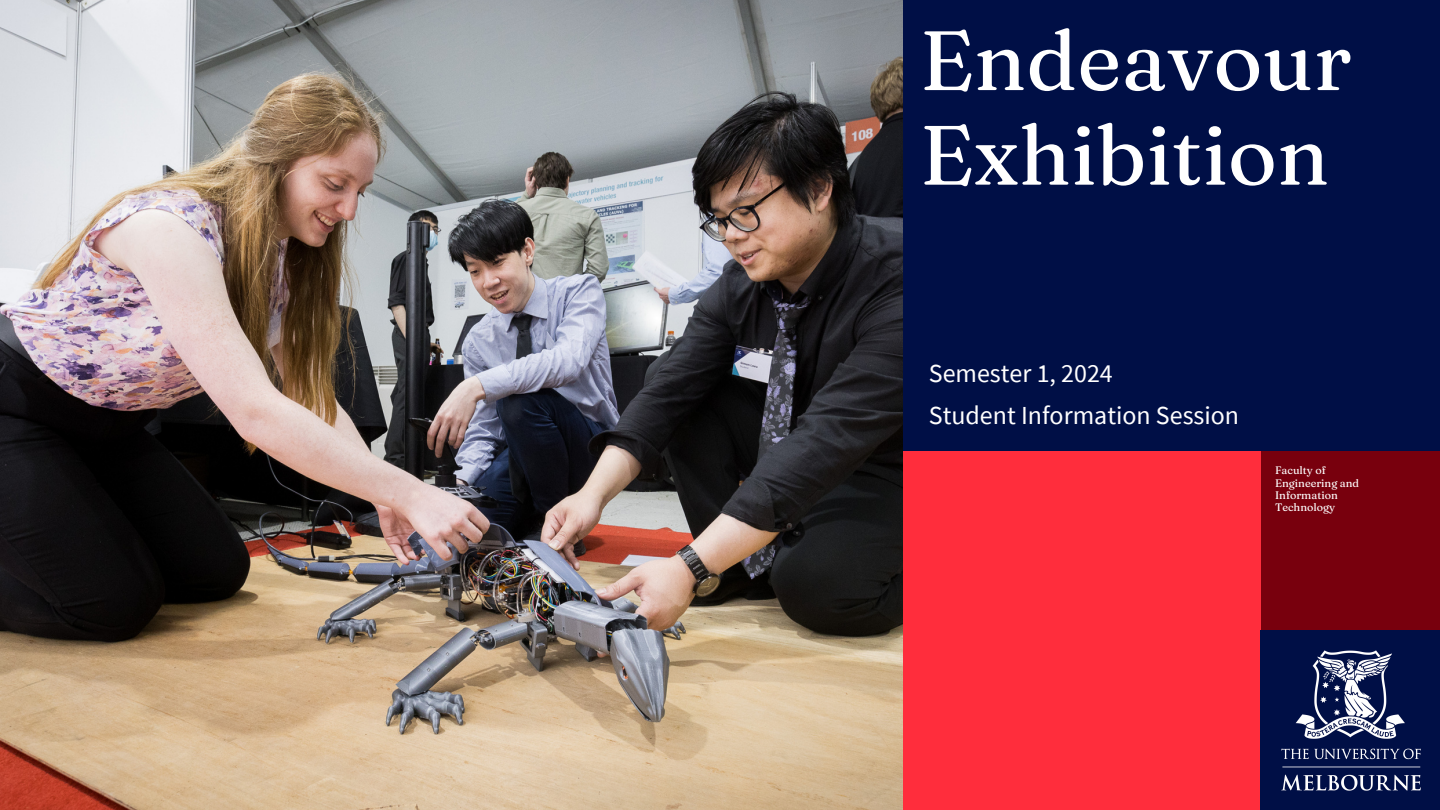
<style>
.page{position:relative;width:1440px;height:810px;background:#fff}
.page>*{position:absolute;margin:0;border:0;box-sizing:border-box;transform-origin:0 0}
.t1{font:83.9px/94.6px "Fraunces 9 pt";color:#fff}
.t2{font:26px "Source Sans Pro";color:#fff}
.t3{font:10.9px/12.2px "Fraunces 9 pt";color:#fff}
</style>
<div class="page">
<div style="left:902px;top:451px;width:359px;height:359px;background:#ff2d3c"></div>
<div style="left:1261px;top:451px;width:179px;height:180px;background:#78000d"></div>
<div style="left:902px;top:0;width:538px;height:451px;background:#000f46"></div>
<img style="left:1261px;top:631px;width:179px;height:179px">
<img style="left:0;top:0;width:902px;height:810px">
<h3 class="t1" style="left:920px;top:12px;width:434px">Endeavour<br>Exhibition</h3>
<p class="t2" style="left:929px;top:356px;width:186px">Semester 1, 2024</p>
<p class="t2" style="left:929px;top:399px;width:312px">Student Information Session</p>
<h3 class="t3" style="left:1275px;top:464px;width:86px">Faculty of<br>Engineering and<br>Information<br>Technology</h3>
</div>
